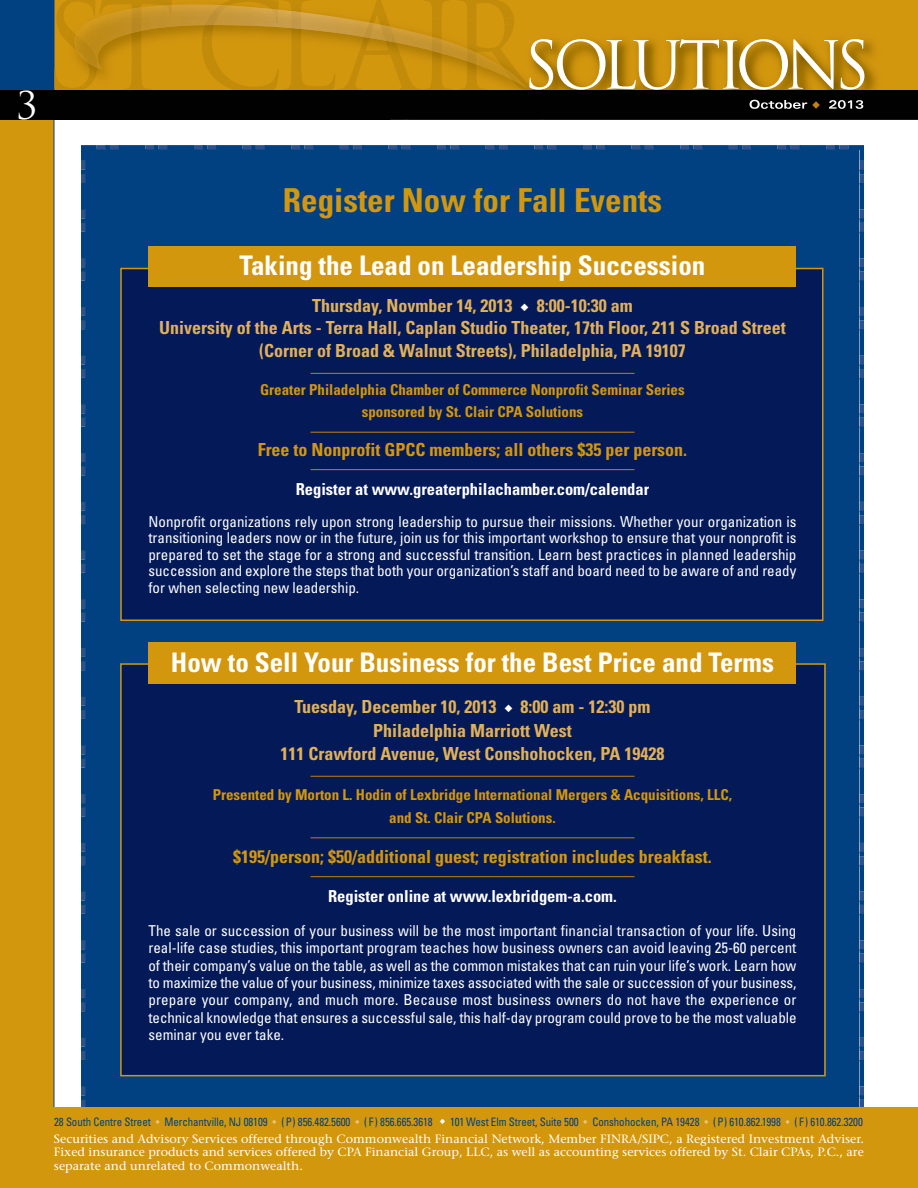
<style>
.page{position:relative;width:918px;height:1188px;background:#fff}
.page>*{position:absolute;margin:0;border:0;box-sizing:border-box;transform-origin:0 0}
.t1{font:64.5px "Trajan";letter-spacing:-.11em;color:#fff;scale:.96 1}
.t2{font:37.2px "Trajan";color:#fff}
.t3{font:700 condensed 33px "Univers";color:#d3970e}
.t4{font:700 condensed 27px "Univers";color:#fff}
.t5{font:700 condensed 18px/22.4px "Univers";color:#e1b15a;text-align:center}
.t6{font:700 condensed 18px "Univers";color:#d3970e}
.t7{font:700 condensed 16.5px "Univers";color:#fff}
.t8{font:condensed 15px/17.4px "Univers";color:#fff;text-align:justify}
.t9{font:700 condensed 15px/22.4px "Univers";color:#d3970e;text-align:center}
.t10{font:12px/13.5px "Stone Serif";color:#fff;text-align:justify;scale:1.04 1}
.t11{font:condensed 11.7px "Univers";letter-spacing:-.005em;color:#014181;scale:.93 1}
.s1{color:#fff}
.s2{color:#e9c583}
</style>
<div class="page">
<div style="left:81px;top:145px;width:783px;height:962px;background:#014181"></div>
<div style="left:122px;top:269px;width:700px;height:351px;background:#041957"></div>
<div style="left:122px;top:665px;width:702px;height:410px;background:#041957"></div>
<div style="left:0;top:115px;width:54px;height:1073px;background:#d3970e"></div>
<svg style="left:0;top:0;width:918px;height:90px;fill:#d2960e"></svg>
<div style="left:0;top:0;width:54px;height:90px;background:#014181"></div>
<hr style="left:54px;top:0;width:1px;height:1188px;background:#014181">
<svg style="left:55px;top:5px;width:7px;height:85px"></svg>
<hr style="left:54px;top:0;width:1px;height:92px;background:#013a77">
<div style="left:0;top:90px;width:918px;height:30px;background:#010101"></div>
<img style="left:62px;top:0;width:110px;height:90px">
<img style="left:71px;top:5px;width:3px;height:65px">
<svg style="left:209px;top:0;width:305px;height:90px"></svg>
<img style="left:74px;top:4px;width:317px;height:66px">
<img style="left:74px;top:5px;width:98px;height:65px">
<img style="left:203px;top:5px;width:76px;height:22px">
<img style="left:289px;top:10px;width:15px;height:22px">
<img style="left:362px;top:20px;width:29px;height:22px">
<img style="left:546px;top:99px;width:372px;height:21px">
<img style="left:391px;top:19px;width:161px;height:71px">
<img style="left:391px;top:89px;width:32px;height:1px">
<img style="left:424px;top:89px;width:29px;height:1px">
<img style="left:430px;top:19px;width:13px;height:8px">
<img style="left:457px;top:19px;width:86px;height:71px">
<img style="left:391px;top:119px;width:155px;height:1px">
<img style="left:391px;top:27px;width:136px;height:62px">
<img style="left:391px;top:27px;width:7px;height:18px">
<img style="left:430px;top:35px;width:13px;height:21px">
<img style="left:464px;top:47px;width:63px;height:42px">
<img style="left:750px;top:100px;width:57px;height:9px">
<svg style="left:812px;top:101px;width:8px;height:8px"></svg>
<img style="left:829px;top:100px;width:34px;height:9px">
<div style="left:0;top:1107px;width:918px;height:81px;background:#d3970e"></div>
<div style="left:148px;top:643px;width:648px;height:41px;background:#d3970e"></div>
<div style="left:148px;top:246px;width:648px;height:40px;background:#d3970e"></div>
<hr style="left:310px;top:373px;width:324px;height:1px;background:#c3820f">
<hr style="left:310px;top:432px;width:324px;height:1px;background:#c3820f">
<hr style="left:310px;top:469px;width:324px;height:1px;background:#c3820f">
<hr style="left:310px;top:776px;width:324px;height:1px;background:#c3820f">
<hr style="left:310px;top:837px;width:324px;height:1px;background:#c3820f">
<hr style="left:310px;top:876px;width:324px;height:1px;background:#c3820f">
<h2 class="t2" style="left:16px;top:84px;width:23px">3</h2>
<h1 class="t1" style="left:523px;top:29px;width:362px">SOLUTIONS</h1>
<h3 class="t3" style="left:283px;top:188px;width:381px">Register Now for Fall Events</h3>
<h3 class="t4" style="left:240px;top:255px;width:467px">Taking the Lead on Leadership Succession</h3>
<p class="t5" style="left:159px;top:296px;width:628px">Thursday, Novmber 14, 2013 <span class="s1">◆</span> 8:00-10:30 am<br>University of the Arts - Terra Hall, Caplan Studio Theater, 17th Floor, 211 S Broad Street (Corner of Broad &amp; Walnut Streets), Philadelphia, PA 19107</p>
<p class="t9" style="left:260px;top:380px;width:426px">Greater Philadelphia Chamber of Commerce Nonprofit Seminar Series sponsored by St. Clair CPA Solutions</p>
<p class="t6" style="left:258px;top:443px;width:431px">Free to Nonprofit GPCC members; all others $35 per person.</p>
<p class="t7" style="left:296px;top:483px;width:355px">Register at www.greaterphilachamber.com/calendar</p>
<p class="t8" style="left:148px;top:515px;width:649px;line-height:16.4px">Nonprofit organizations rely upon strong leadership to pursue their missions. Whether your organization is transitioning leaders now or in the future, join us for this important workshop to ensure that your nonprofit is prepared to set the stage for a strong and successful transition. Learn best practices in planned leadership succession and explore the steps that both your organization’s staff and board need to be aware of and ready for when selecting new leadership.</p>
<h3 class="t4" style="left:171px;top:653px;width:605px">How to Sell Your Business for the Best Price and Terms</h3>
<p class="t5" style="left:280px;top:696px;width:386px;line-height:23.4px">Tuesday, December 10, 2013 <span class="s1">◆</span> 8:00 am - 12:30 pm<br>Philadelphia Marriott West<br>111 Crawford Avenue, West Conshohocken, PA 19428</p>
<p class="t9" style="left:213px;top:784px;width:521px;line-height:23.4px">Presented by Morton L. Hodin of Lexbridge International Mergers &amp; Acquisitions, LLC, and St. Clair CPA Solutions.</p>
<p class="t6" style="left:233px;top:850px;width:480px">$195/person; $50/additional guest; registration includes breakfast.</p>
<p class="t7" style="left:328px;top:890px;width:290px">Register online at www.lexbridgem-a.com.</p>
<p class="t8" style="left:148px;top:923px;width:650px">The sale or succession of your business will be the most important financial transaction of your life. Using real-life case studies, this important program teaches how business owners can avoid leaving 25-60 percent of their company’s value on the table, as well as the common mistakes that can ruin your life’s work. Learn how to maximize the value of your business, minimize taxes associated with the sale or succession of your business, prepare your company, and much more. Because most business owners do not have the experience or technical knowledge that ensures a successful sale, this half-day program could prove to be the most valuable seminar you ever take.</p>
<p class="t11" style="left:54px;top:1117px;width:871px">28 South Centre Street <span class="s2">◆</span> Merchantville, NJ 08109 <span class="s2">◆</span> (P) 856.482.5600 <span class="s2">◆</span> ( F) 856.665.3618 <span class="s1">◆</span> 101 West Elm Street, Suite 500 <span class="s2">◆</span> Conshohocken, PA 19428 <span class="s2">◆</span> (P) 610.862.1998 <span class="s2">◆</span> ( F) 610.862.3200</p>
<p class="t10" style="left:54px;top:1133px;width:780px">Securities and Advisory Services offered through Commonwealth Financial Network, Member FINRA/SIPC, a Registered Investment Adviser.<br>Fixed insurance products and services offered by CPA Financial Group, LLC, as well as accounting services offered by St. Clair CPAs, P.C., are separate and unrelated to Commonwealth.</p>
</div>
